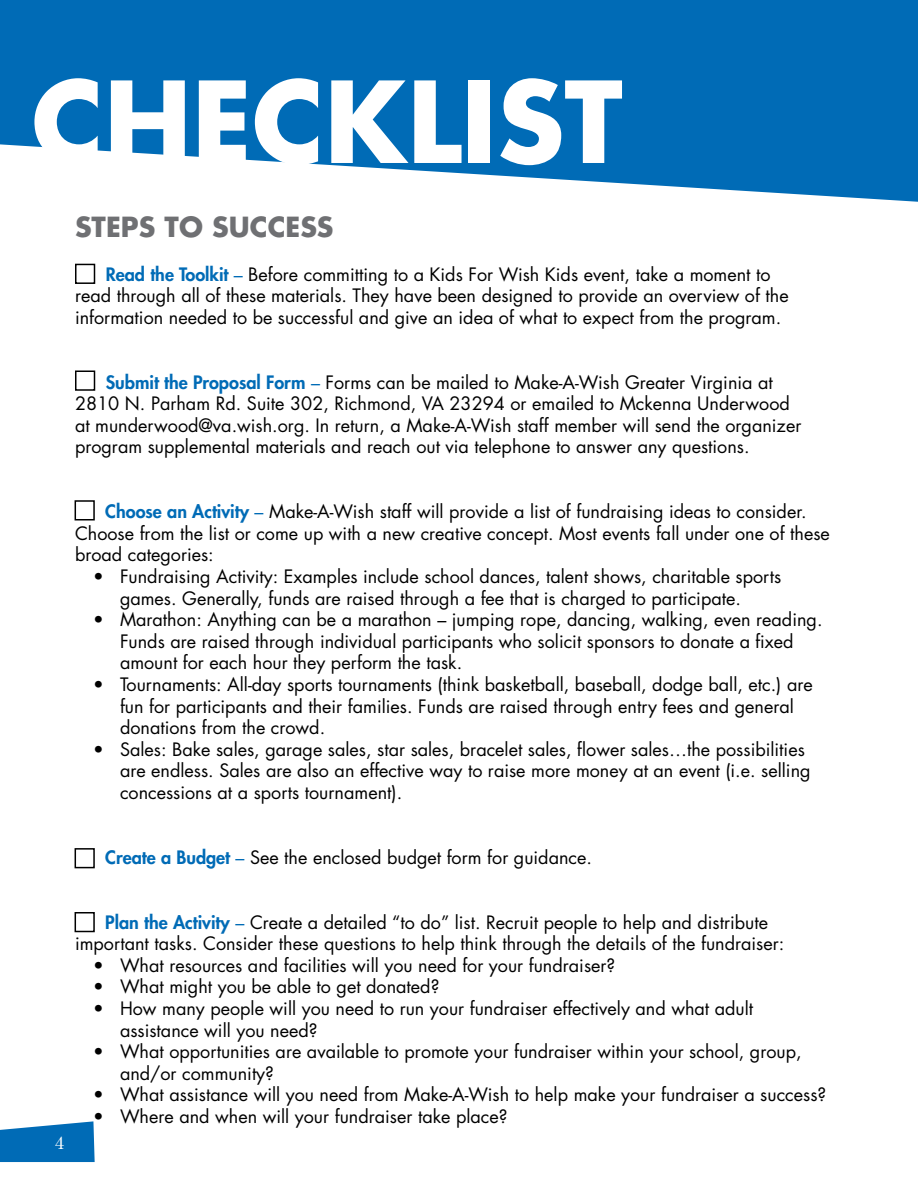
<style>
.page{position:relative;width:918px;height:1188px;background:#fff}
.page>*{position:absolute;margin:0;border:0;box-sizing:border-box;transform-origin:0 0}
.t1{font:700 109.5px "Futura Std";color:#fff}
.t2{font:700 27px "Futura Std";color:#6f7073}
.t3{font:18px/21.6px "Futura Std";color:#000}
.t4{font:18px "Century Schoolbook";color:#fff}
.s1{font-weight:800;color:#006bb6}
.s2{color:#006bb6}
</style>
<div class="page">
<svg style="left:0;top:1121px;width:95px;height:41px;background:#1f7dbe"></svg>
<svg style="left:0;top:0;width:918px;height:202px;background:#2480c0"></svg>
<div style="left:75px;top:264px;width:20px;height:20px;border:2px solid #000"></div>
<div style="left:75px;top:370px;width:20px;height:21px;border:2px solid #000"></div>
<div style="left:75px;top:500px;width:20px;height:20px;border:2px solid #000"></div>
<div style="left:75px;top:848px;width:20px;height:20px;border:2px solid #000"></div>
<div style="left:75px;top:912px;width:20px;height:20px;border:2px solid #000"></div>
<h1 class="t1" style="left:32px;top:49px;width:593px">CHECKLIST</h1>
<h2 class="t2" style="left:75px;top:209px;width:260px">STEPS TO SUCCESS</h2>
<p class="t3" style="left:75px;top:263px;width:715px;text-indent:31px"><span class="s1">Read the Toolkit</span> <span class="s2">–</span> Before committing to a Kids For Wish Kids event, take a moment to read through all of these materials. They have been designed to provide an overview of the information needed to be successful and give an idea of what to expect from the program.</p>
<p class="t3" style="left:75px;top:371px;width:728px;text-indent:31px"><span class="s1">Submit the Proposal Form</span> <span class="s2">–</span> Forms can be mailed to Make-A-Wish Greater Virginia at 2810 N. Parham Rd. Suite 302, Richmond, VA 23294 or emailed to Mckenna Underwood at munderwood@va.wish.org. In return, a Make-A-Wish staff member will send the organizer program supplemental materials and reach out via telephone to answer any questions.</p>
<p class="t3" style="left:75px;top:501px;width:756px;text-indent:30px"><span class="s1">Choose an Activity</span> <span class="s2">–</span> Make-A-Wish staff will provide a list of fundraising ideas to consider.<br>Choose from the list or come up with a new creative concept. Most events fall under one of these broad categories:</p>
<p class="t3" style="left:120px;top:566px;width:663px;text-indent:-27px">• Fundraising Activity: Examples include school dances, talent shows, charitable sports games. Generally, funds are raised through a fee that is charged to participate.</p>
<p class="t3" style="left:120px;top:609px;width:704px;text-indent:-27px">• Marathon: Anything can be a marathon – jumping rope, dancing, walking, even reading.<br>Funds are raised through individual participants who solicit sponsors to donate a fixed amount for each hour they perform the task.</p>
<p class="t3" style="left:120px;top:674px;width:694px;text-indent:-27px">• Tournaments: All-day sports tournaments (think basketball, baseball, dodge ball, etc.) are fun for participants and their families. Funds are raised through entry fees and general donations from the crowd.</p>
<p class="t3" style="left:120px;top:739px;width:692px;text-indent:-27px">• Sales: Bake sales, garage sales, star sales, bracelet sales, flower sales…the possibilities are endless. Sales are also an effective way to raise more money at an event (i.e. selling concessions at a sports tournament).</p>
<p class="t3" style="left:105px;top:847px;width:488px"><span class="s1">Create a Budget</span> <span class="s2">–</span> See the enclosed budget form for guidance.</p>
<p class="t4" style="left:55px;top:1127px;width:12px">4</p>
<p class="t3" style="left:75px;top:911px;width:711px;text-indent:30px"><span class="s1">Plan the Activity</span> <span class="s2">–</span> Create a detailed “to do” list. Recruit people to help and distribute important tasks. Consider these questions to help think through the details of the fundraiser:</p>
<p class="t3" style="left:93px;top:955px;width:524px">• What resources and facilities will you need for your fundraiser?</p>
<p class="t3" style="left:93px;top:976px;width:348px">• What might you be able to get donated?</p>
<p class="t3" style="left:120px;top:998px;width:635px;text-indent:-27px">• How many people will you need to run your fundraiser effectively and what adult assistance will you need?</p>
<p class="t3" style="left:120px;top:1041px;width:683px;text-indent:-27px">• What opportunities are available to promote your fundraiser within your school, group, and/or community?</p>
<p class="t3" style="left:93px;top:1084px;width:735px">• What assistance will you need from Make-A-Wish to help make your fundraiser a success?</p>
<p class="t3" style="left:93px;top:1106px;width:416px">• Where and when will your fundraiser take place?</p>
</div>
